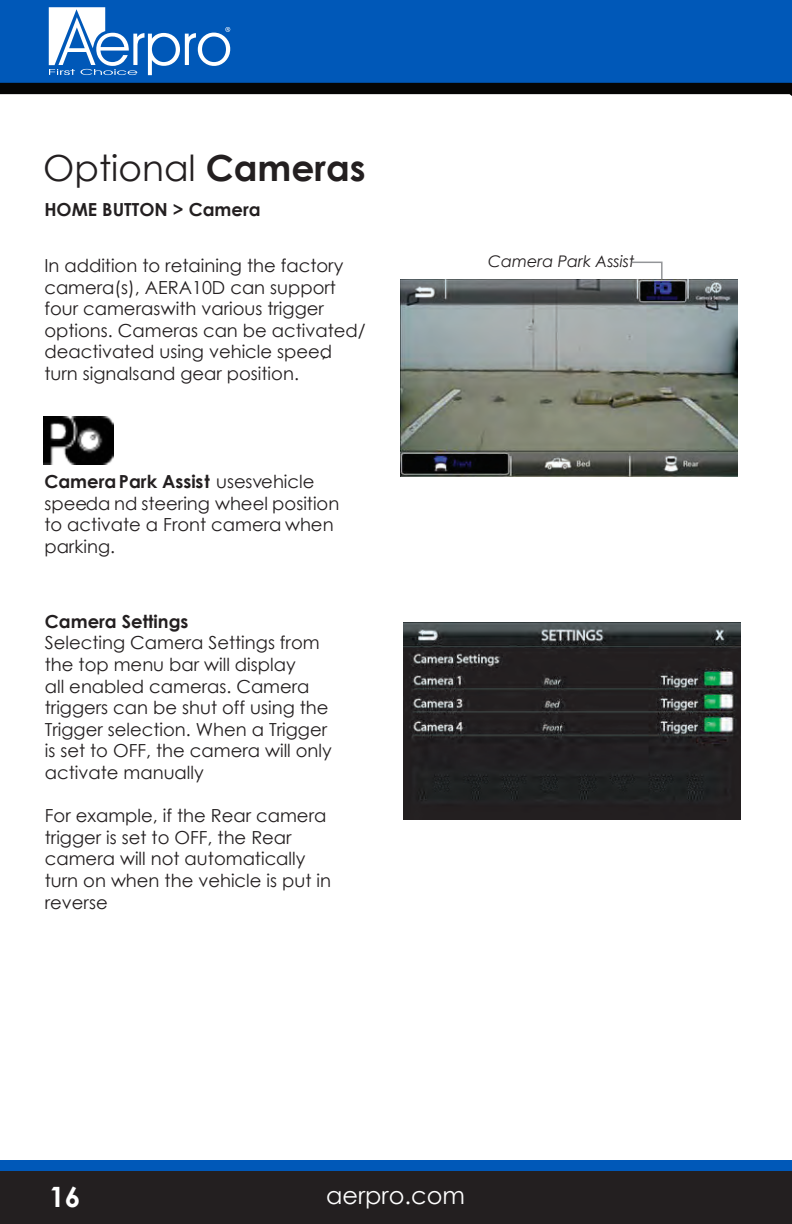
<style>
.page{position:relative;width:792px;height:1224px;background:#fff}
.page>*{position:absolute;margin:0;border:0;box-sizing:border-box;transform-origin:0 0}
.t1{font:36px "Century Gothic";color:#231f20}
.t2{font:700 28px "Century Gothic";color:#fff}
.t3{font:24px "Century Gothic";color:#fff}
.t4{font:18px/21.6px "Century Gothic";color:#231f20}
.t5{font:700 18px "Century Gothic";color:#231f20}
.t6{font:italic 16px "Century Gothic";color:#231f20}
.s1{font-weight:700}
</style>
<div class="page">
<svg style="left:0;top:0;width:792px;height:96px;background:#0650a0"></svg>
<svg style="left:49px;top:7px;width:181px;height:68px"></svg>
<div style="left:0;top:1167px;width:792px;height:57px;background:#231f20"></div>
<div style="left:0;top:1160px;width:792px;height:10px;background:#0058b8"></div>
<img style="left:401px;top:279px;width:336px;height:197px">
<img style="left:404px;top:623px;width:336px;height:197px">
<svg style="left:630px;top:261px;width:33px;height:20px"></svg>
<img style="left:43px;top:417px;width:70px;height:48px">
<h1 class="t1" style="left:43px;top:143px;width:324px">Optional <span class="s1">Cameras</span></h1>
<p class="t5" style="left:44px;top:196px;width:218px">HOME BUTTON &gt; Camera</p>
<p class="t4" style="left:44px;top:254px;width:323px">In addition to retaining the factory camera(s), AERA10D can support four cameraswith various trigger options. Cameras can be activated/ deactivated using vehicle speed, turn signalsand gear position.</p>
<p class="t4" style="left:44px;top:470px;width:297px"><span class="s1">Camera Park Assist</span> usesvehicle speeda nd steering wheel position to activate a Front camera when parking.</p>
<p class="t5" style="left:45px;top:608px;width:145px">Camera Settings</p>
<p class="t4" style="left:45px;top:632px;width:289px">Selecting Camera Settings from the top menu bar will display<br>all enabled cameras. Camera triggers can be shut off using the<br>Trigger selection. When a Trigger is set to OFF, the camera will only activate manually</p>
<p class="t4" style="left:45px;top:805px;width:288px">For example, if the Rear camera trigger is set to OFF, the Rear camera will not automatically turn on when the vehicle is put in reverse</p>
<p class="t6" style="left:488px;top:250px;width:148px">Camera Park Assist</p>
<h2 class="t2" style="left:49px;top:1176px;width:33px">16</h2>
<h3 class="t3" style="left:326px;top:1179px;width:140px">aerpro.com</h3>
</div>
